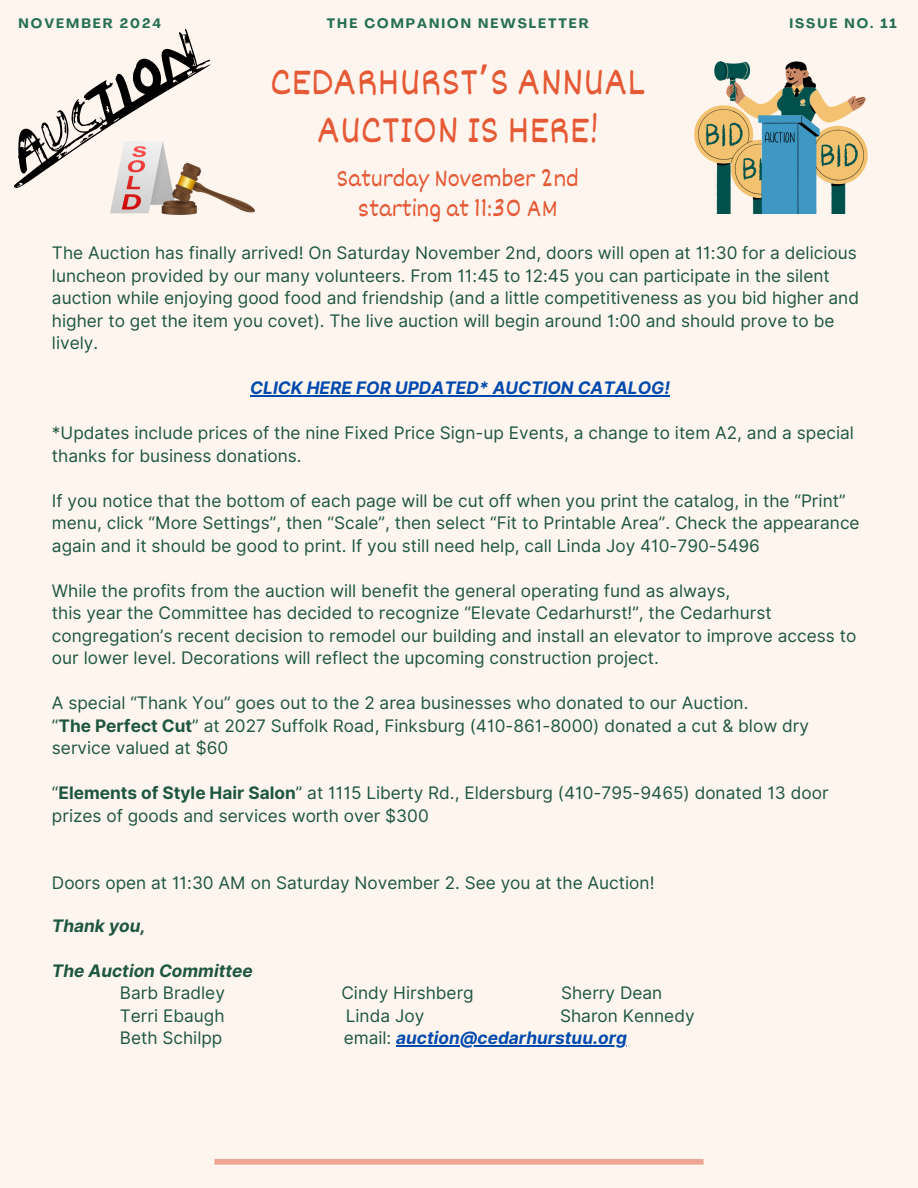
<style>
.page{position:relative;width:918px;height:1188px;background:#fff5ef}
.page>*{position:absolute;margin:0;border:0;box-sizing:border-box;transform-origin:0 0}
.t1{font:40.5px/48.3px "Dekko";color:#e55935;text-align:center}
.t2{font:25.5px/30.3px "Dekko";color:#e55935;text-align:center}
.t3{font:17.25px/22.5px "Inter";color:#1d5740}
.t4{font:italic 700 17.25px "Inter";color:#004aad}
.t5{font:italic 700 17.25px/22.5px "Inter";color:#1d5740}
.t6{font:700 13.5px "Agrandir";letter-spacing:.15em;color:#257052}
.s1{font-family:"Noto Sans Gurmukhi"}
.s2{font-weight:700}
.s3{font-weight:400;font-style:normal}
.s4{font-weight:400;font-style:normal;color:#1d5740}
</style>
<div class="page">
<div style="left:214px;top:1159px;width:490px;height:6px;background:#efa593"></div>
<hr style="left:250px;top:395px;width:420px;height:1px;background:#004aad">
<svg style="left:695px;top:61px;width:173px;height:153px"></svg>
<svg style="left:14px;top:28px;width:197px;height:160px"></svg>
<img style="left:110px;top:142px;width:144px;height:73px">
<hr style="left:396px;top:1045px;width:231px;height:1px;background:#004aad">
<h3 class="t6" style="left:19px;top:18px;width:144px">NOVEMBER 2024</h3>
<h5 class="t6" style="left:327px;top:18px;width:264px">THE COMPANION NEWSLETTER</h5>
<h5 class="t1" style="left:270px;top:56px;width:376px">CEDARHURST<span class="s1">’</span>S ANNUAL<br>AUCTION IS HERE!</h5>
<h4 class="t2" style="left:337px;top:162px;width:244px">Saturday November 2nd starting at 11:30 AM</h4>
<h5 class="t6" style="left:789px;top:18px;width:109px">ISSUE NO. 11</h5>
<p class="t3" style="left:52px;top:242px;width:809px">The Auction has finally arrived! On Saturday November 2nd, doors will open at 11:30 for a delicious luncheon provided by our many volunteers. From 11:45 to 12:45 you can participate in the silent auction while enjoying good food and friendship (and a little competitiveness as you bid higher and higher to get the item you covet). The live auction will begin around 1:00 and should prove to be lively.</p>
<p class="t4" style="left:250px;top:378px;width:421px">CLICK HERE FOR UPDATED* AUCTION CATALOG!</p>
<p class="t3" style="left:52px;top:422px;width:804px">*Updates include prices of the nine Fixed Price Sign-up Events, a change to item A2, and a special thanks for business donations.</p>
<h1 class="t3" style="left:52px;top:489px;width:809px">If you notice that the bottom of each page will be cut off when you print the catalog, in the “Print” menu, click “More Settings”, then “Scale”, then select “Fit to Printable Area”. Check the appearance again and it should be good to print. If you still need help, call Linda Joy 410-790-5496</h1>
<p class="t3" style="left:52px;top:579px;width:806px">While the profits from the auction will benefit the general operating fund as always,<br>this year the Committee has decided to recognize “Elevate Cedarhurst!”, the Cedarhurst congregation’s recent decision to remodel our building and install an elevator to improve access to our lower level. Decorations will reflect the upcoming construction project.</p>
<h2 class="t3" style="left:52px;top:692px;width:759px">A special “Thank You” goes out to the 2 area businesses who donated to our Auction.<br>“<span class="s2">The Perfect Cut</span>” at 2027 Suffolk Road, Finksburg (410-861-8000) donated a cut &amp; blow dry service valued at $60</h2>
<p class="t3" style="left:52px;top:782px;width:778px">“<span class="s2">Elements of Style Hair Salon</span>” at 1115 Liberty Rd., Eldersburg (410-795-9465) donated 13 door prizes of goods and services worth over $300</p>
<p class="t3" style="left:52px;top:872px;width:604px">Doors open at 11:30 AM on Saturday November 2. See you at the Auction!</p>
<h5 class="t5" style="left:52px;top:914px;width:95px">Thank you,</h5>
<h5 class="t5" style="left:120px;top:959px;width:134px;text-indent:-68px">The Auction Committee<br><span class="s3">Barb Bradley</span></h5>
<h5 class="t3" style="left:341px;top:982px;width:134px">Cindy Hirshberg</h5>
<h5 class="t3" style="left:561px;top:982px;width:103px">Sherry Dean</h5>
<h5 class="t3" style="left:120px;top:1004px;width:106px">Terri Ebaugh</h5>
<h5 class="t3" style="left:346px;top:1004px;width:80px">Linda Joy</h5>
<h5 class="t3" style="left:560px;top:1004px;width:136px">Sharon Kennedy</h5>
<h5 class="t3" style="left:120px;top:1027px;width:104px">Beth Schilpp</h5>
<h5 class="t4" style="left:344px;top:1028px;width:285px"><span class="s4">email:</span> auction@cedarhurstuu.org</h5>
</div>
